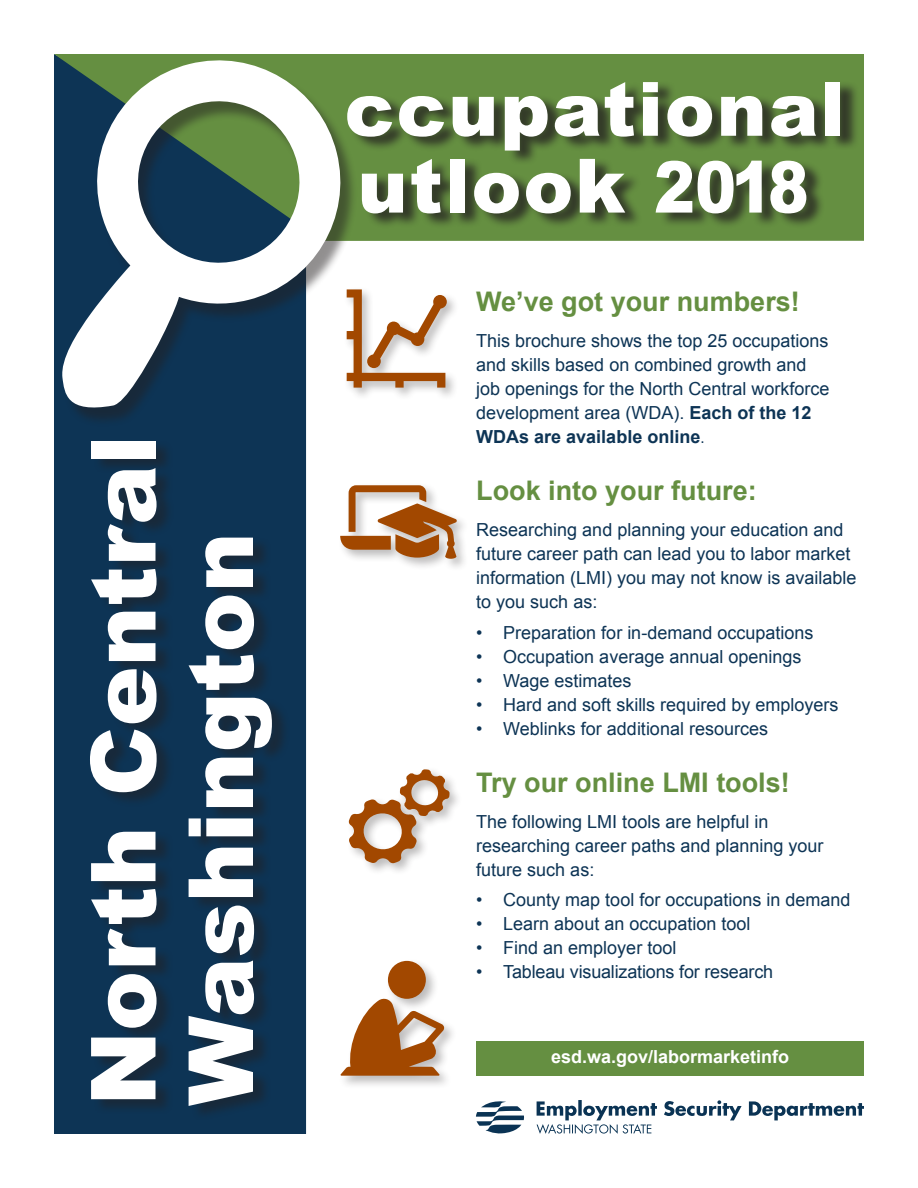
<style>
.page{position:relative;width:918px;height:1188px;background:#fff}
.page>*{position:absolute;margin:0;border:0;box-sizing:border-box;transform-origin:0 0}
.t1{font:900 90px "Arial";color:#fff}
.t2{font:900 75px "Arial";letter-spacing:.025em;color:#fff}
.t3{font:700 27px "Arial";color:#658f41}
.t4{font:18px/24px "Arial";color:#0d3455}
.t5{font:700 18px "Arial";color:#fff}
.t6{font:700 18px "Arial";color:#0d3455}
.s1{font-size:71.4px}
.s2{font-weight:700}
.s3{font-family:"Arial Narrow";font-weight:400}
</style>
<div class="page">
<div style="left:54px;top:241px;width:252px;height:893px;background:#0d3455"></div>
<div style="left:54px;top:54px;width:810px;height:187px;background:#658f41"></div>
<div style="left:365px;top:158px;width:460px;height:71px;background:#231f20;opacity:.75"></div>
<div style="left:350px;top:81px;width:510px;height:85px;background:#231f20;opacity:.75"></div>
<div style="left:476px;top:1041px;width:388px;height:35px;background:#658f41"></div>
<div style="left:63px;top:64px;width:295px;height:363px;background:#231f20;opacity:.5"></div>
<svg style="left:60px;top:54px;width:293px;height:360px"></svg>
<div style="left:343px;top:286px;width:116px;height:114px;background:#231f20;opacity:.3"></div>
<svg style="left:347px;top:289px;width:100px;height:99px"></svg>
<div style="left:346px;top:797px;width:83px;height:79px;background:#231f20;opacity:.3"></div>
<div style="left:397px;top:766px;width:66px;height:63px;background:#231f20;opacity:.3"></div>
<svg style="left:348px;top:769px;width:102px;height:95px"></svg>
<svg style="left:537px;top:1100px;width:327px;height:34px"></svg>
<svg style="left:476px;top:1101px;width:48px;height:33px"></svg>
<div style="left:338px;top:482px;width:131px;height:90px;background:#231f20;opacity:.3"></div>
<svg style="left:340px;top:485px;width:117px;height:74px"></svg>
<div style="left:338px;top:958px;width:119px;height:131px;background:#231f20;opacity:.3"></div>
<svg style="left:340px;top:998px;width:104px;height:78px"></svg>
<div style="left:388px;top:961px;width:38px;height:38px;background:#a24800;border-radius:50%"></div>
<div style="left:93px;top:440px;width:198px;height:681px;background:#231f20;opacity:.5"></div>
<p class="t1" style="left:58px;top:1106px;width:672px;rotate:-90deg">North Central</p>
<p class="t1" style="left:156px;top:1106px;width:575px;rotate:-90deg">Washington</p>
<p class="t2" style="left:345px;top:55px;width:502px">ccupational</p>
<p class="t2" style="left:358px;top:131px;width:453px">utlook <span class="s1">2018</span></p>
<p class="t3" style="left:476px;top:283px;width:325px">We’ve got your numbers!</p>
<p class="t4" style="left:476px;top:329px;width:355px">This brochure shows the top 25 occupations and skills based on combined growth and job openings for the North Central workforce development area (WDA). <span class="s2">Each of the 12</span></p>
<p class="t6" style="left:476px;top:425px;width:230px">WDAs are available online<span class="s3">.</span></p>
<p class="t3" style="left:476px;top:472px;width:282px">Look into your future:</p>
<p class="t4" style="left:476px;top:518px;width:382px">Researching and planning your education and future career path can lead you to labor market information (LMI) you may not know is available to you such as:</p>
<p class="t4" style="left:476px;top:621px;width:339px">• Preparation for in-demand occupations</p>
<p class="t4" style="left:476px;top:645px;width:327px">• Occupation average annual openings</p>
<p class="t4" style="left:476px;top:669px;width:157px">• Wage estimates</p>
<p class="t4" style="left:476px;top:693px;width:364px">• Hard and soft skills required by employers</p>
<p class="t4" style="left:476px;top:717px;width:293px">• Weblinks for additional resources</p>
<p class="t3" style="left:476px;top:764px;width:315px">Try our online LMI tools!</p>
<p class="t4" style="left:476px;top:810px;width:349px">The following LMI tools are helpful in researching career paths and planning your future such as:</p>
<p class="t4" style="left:476px;top:888px;width:376px">• County map tool for occupations in demand</p>
<p class="t4" style="left:476px;top:912px;width:276px">• Learn about an occupation tool</p>
<p class="t4" style="left:476px;top:936px;width:202px">• Find an employer tool</p>
<p class="t4" style="left:476px;top:960px;width:298px">• Tableau visualizations for research</p>
<p class="t5" style="left:551px;top:1044px;width:240px">esd.wa.gov/labormarketinfo</p>
</div>
